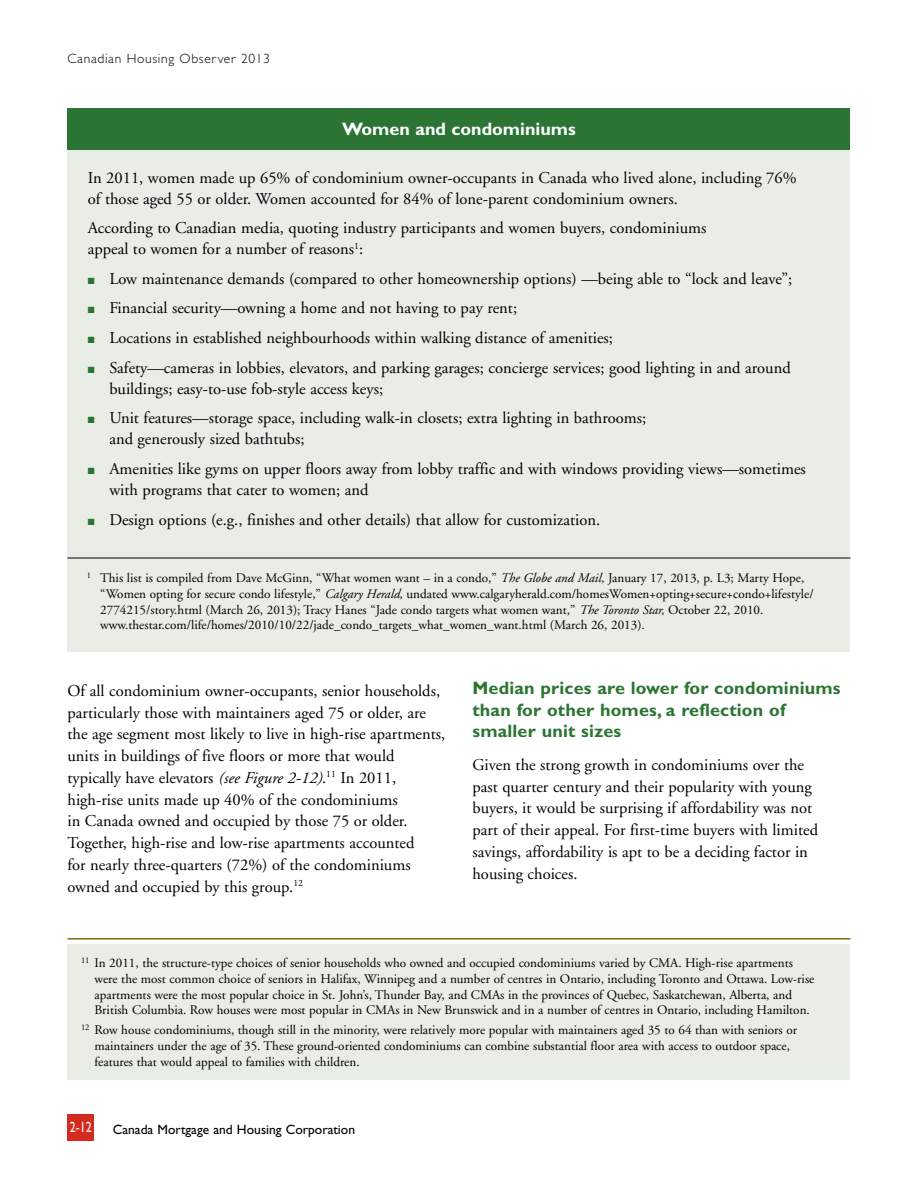
<style>
.page{position:relative;width:918px;height:1188px;background:#fff}
.page>*{position:absolute;margin:0;border:0;box-sizing:border-box;transform-origin:0 0}
.Chapter_Subtitle1{font:700 18px/21.8px "Gill Sans Std";letter-spacing:.01em;color:#2b7434}
.t1{font:700 18px "Gill Sans Std";color:#fff}
.Body_text{font:16.5px/21.8px "Adobe Garamond";color:#000}
.Box_text{font:16.5px/21px "Adobe Garamond";color:#000}
.t2{font:15px "Gill Sans Std";color:#fff;scale:.8 1}
.t3{font:13.5px "Gill Sans Std";color:#000}
.t4{font:300 13.5px "Gill Sans Std";letter-spacing:.05em;color:#000}
.Body_text-2{font:13.2px/15.8px "Adobe Garamond";color:#000}
.Box_text-2{font:13.2px/15.8px "Adobe Garamond";color:#000}
.s1{color:#2b7434}
.s2{font-style:italic}
</style>
<div class="page">
<div style="left:68px;top:1114px;width:26px;height:28px;background:#d52b1e"></div>
<div style="left:68px;top:944px;width:782px;height:135px;background:#e8ede6"></div>
<hr style="left:68px;top:938px;width:782px;height:2px;background:#816b0e">
<div style="left:68px;top:149px;width:782px;height:502px;background:#e8ede6"></div>
<div style="left:68px;top:108px;width:782px;height:42px;background:#2b7434"></div>
<hr style="left:68px;top:558px;width:782px;height:1px;background:#000">
<p class="t4" style="left:67px;top:51px;width:204px">Canadian Housing Observer 2013</p>
<h4 class="t1" style="left:342px;top:118px;width:235px">Women and condominiums</h4>
<p class="Box_text" style="left:88px;top:167px;width:710px">In 2011, women made up 65% of condominium owner-occupants in Canada who lived alone, including 76% of those aged 55 or older. Women accounted for 84% of lone-parent condominium owners.</p>
<p class="Box_text" style="left:88px;top:218px;width:620px">According to Canadian media, quoting industry participants and women buyers, condominiums appeal to women for a number of reasons<sup>1</sup>:</p>
<p class="Body_text" style="left:88px;top:268px;width:706px"><span class="s1">■</span> Low maintenance demands (compared to other homeownership options) —being able to “lock and leave”;</p>
<p class="Body_text" style="left:88px;top:298px;width:431px"><span class="s1">■</span> Financial security—owning a home and not having to pay rent;</p>
<p class="Body_text" style="left:88px;top:327px;width:527px"><span class="s1">■</span> Locations in established neighbourhoods within walking distance of amenities;</p>
<p class="Body_text" style="left:109px;top:357px;width:683px;line-height:21px;text-indent:-22px"><span class="s1">■</span> Safety—cameras in lobbies, elevators, and parking garages; concierge services; good lighting in and around buildings; easy-to-use fob-style access keys;</p>
<p class="Body_text" style="left:109px;top:408px;width:538px;line-height:21px;text-indent:-22px"><span class="s1">■</span> Unit features—storage space, including walk-in closets; extra lighting in bathrooms; and generously sized bathtubs;</p>
<p class="Body_text" style="left:109px;top:459px;width:698px;line-height:21px;text-indent:-22px"><span class="s1">■</span> Amenities like gyms on upper floors away from lobby traffic and with windows providing views—sometimes with programs that cater to women; and</p>
<p class="Body_text" style="left:88px;top:509px;width:514px"><span class="s1">■</span> Design options (e.g., finishes and other details) that allow for customization.</p>
<p class="Box_text-2" style="left:100px;top:570px;width:715px;text-indent:-14px"><sup>1</sup> This list is compiled from Dave McGinn, “What women want – in a condo,” <span class="s2">The Globe and Mail,</span> January 17, 2013, p. L3; Marty Hope, “Women opting for secure condo lifestyle,” <span class="s2">Calgary Herald,</span> undated www.calgaryherald.com/homesWomen+opting+secure+condo+lifestyle/ 2774215/story.html (March 26, 2013); Tracy Hanes “Jade condo targets what women want,” <span class="s2">The Toronto Star,</span> October 22, 2010. www.thestar.com/life/homes/2010/10/22/jade_condo_targets_what_women_want.html (March 26, 2013).</p>
<p class="Body_text" style="left:68px;top:680px;width:379px">Of all condominium owner-occupants, senior households, particularly those with maintainers aged 75 or older, are the age segment most likely to live in high-rise apartments, units in buildings of five floors or more that would typically have elevators <span class="s2">(see Figure 2-12)</span>.<sup>11</sup> In 2011, high-rise units made up 40% of the condominiums<br>in Canada owned and occupied by those 75 or older.<br>Together, high-rise and low-rise apartments accounted<br>for nearly three-quarters (72%) of the condominiums owned and occupied by this group.<sup>12</sup></p>
<h3 class="Chapter_Subtitle1" style="left:472px;top:677px;width:370px">Median prices are lower for condominiums than for other homes, a reflection of smaller unit sizes</h3>
<p class="Body_text" style="left:472px;top:754px;width:347px">Given the strong growth in condominiums over the past quarter century and their popularity with young buyers, it would be surprising if affordability was not part of their appeal. For first-time buyers with limited savings, affordability is apt to be a deciding factor in housing choices.</p>
<p class="Body_text-2" style="left:94px;top:955px;width:721px;text-indent:-13px"><sup>11</sup> In 2011, the structure-type choices of senior households who owned and occupied condominiums varied by CMA. High-rise apartments were the most common choice of seniors in Halifax, Winnipeg and a number of centres in Ontario, including Toronto and Ottawa. Low-rise apartments were the most popular choice in St. John’s, Thunder Bay, and CMAs in the provinces of Quebec, Saskatchewan, Alberta, and British Columbia. Row houses were most popular in CMAs in New Brunswick and in a number of centres in Ontario, including Hamilton.</p>
<p class="Body_text-2" style="left:94px;top:1023px;width:704px;text-indent:-14px"><sup>12</sup> Row house condominiums, though still in the minority, were relatively more popular with maintainers aged 35 to 64 than with seniors or maintainers under the age of 35. These ground-oriented condominiums can combine substantial floor area with access to outdoor space, features that would appeal to families with children.</p>
<p class="t2" style="left:70px;top:1118px;width:29px">2-12</p>
<p class="t3" style="left:113px;top:1121px;width:244px">Canada Mortgage and Housing Corporation</p>
</div>
